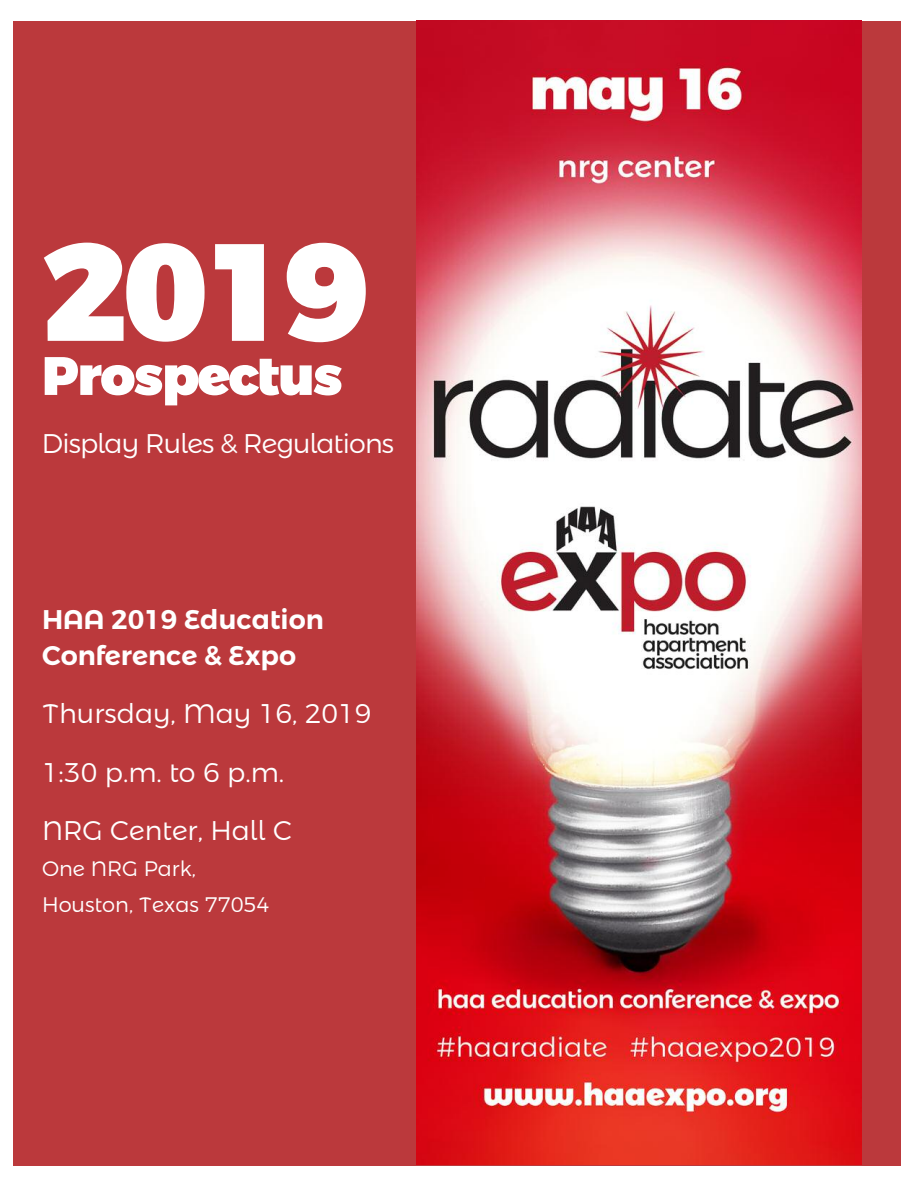
<style>
.page{position:relative;width:918px;height:1188px;background:#fff}
.page>*{position:absolute;margin:0;border:0;box-sizing:border-box;transform-origin:0 0}
.t1{font:900 138px "Montserrat Alternates";color:#fff}
.t2{font:900 54px "Montserrat Alternates";letter-spacing:-.03em;color:#fff}
.t3{font:300 27px/58.5px "Montserrat Alternates";color:#fff}
.t4{font:600 27px/36px "Montserrat Alternates";color:#fff}
.t5{font:300 27px "Montserrat Alternates";letter-spacing:-.03em;color:#fff}
.t6{font:300 21px/36px "Montserrat Alternates";color:#fff}
</style>
<div class="page">
<div style="left:14px;top:21px;width:888px;height:1145px;background:#bb393c"></div>
<img style="left:417px;top:21px;width:445px;height:1143px">
<h1 class="t1" style="left:42px;top:238px;width:329px">2019</h1>
<h2 class="t2" style="left:42px;top:355px;width:302px">Prospectus</h2>
<p class="t5" style="left:42px;top:433px;width:354px">Display Rules &amp; Regulations</p>
<p class="t4" style="left:42px;top:604px;width:283px">HAA 2019 Education<br>Conference &amp; Expo</p>
<p class="t3" style="left:42px;top:687px;width:331px">Thursday, May 16, 2019<br>1:30 p.m. to 6 p.m.<br>NRG Center, Hall C</p>
<p class="t6" style="left:42px;top:853px;width:229px">One NRG Park,<br>Houston, Texas 77054</p>
</div>
